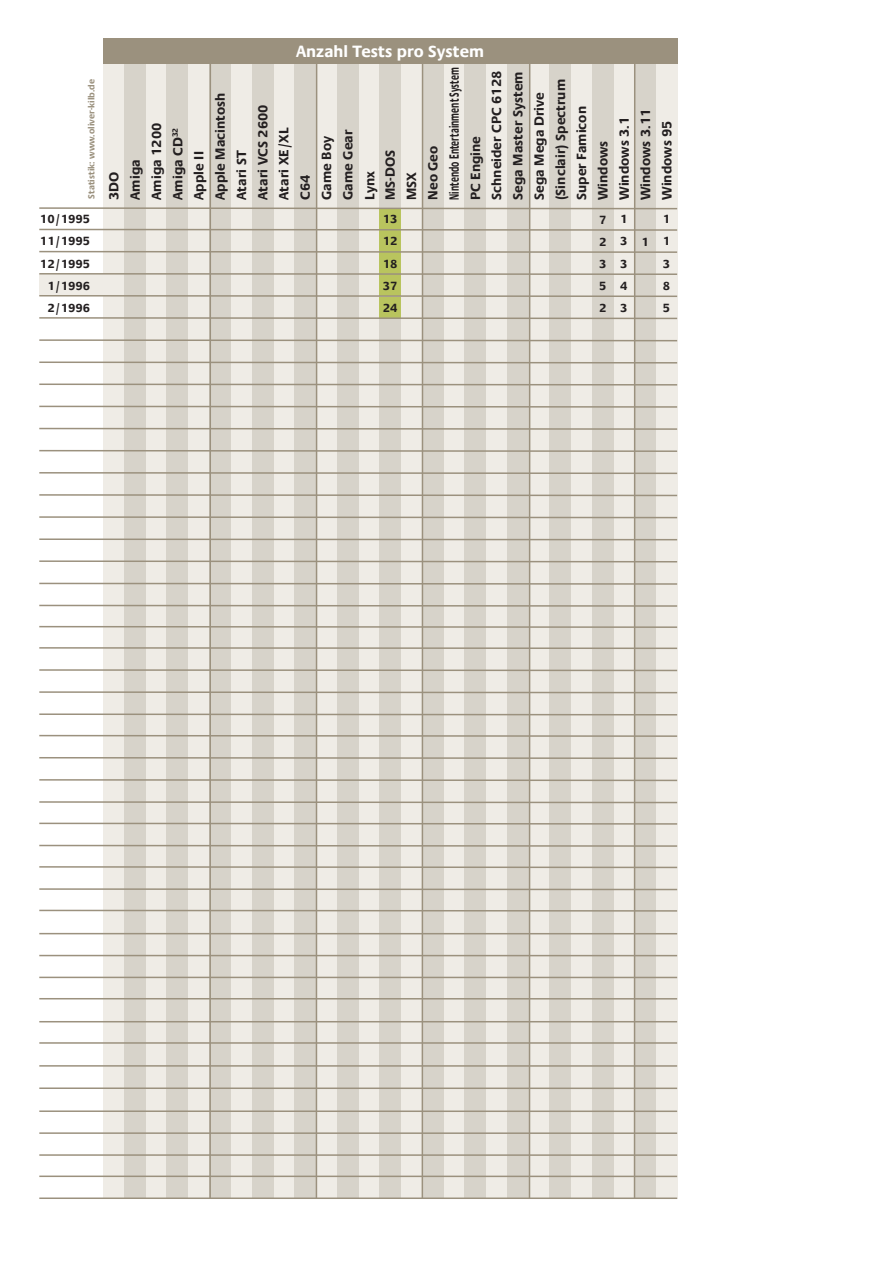
<style>
.page{position:relative;width:893px;height:1263px;background:#fff}
.page>*{position:absolute;margin:0;border:0;box-sizing:border-box;transform-origin:0 0}
.t1{font:700 16.5px "Praxis Com";color:#fff}
.t2{font:700 13.5px/21.3px "Praxis Com";color:#231f20}
.t3{font:700 13.5px/21.3px "Praxis Com";color:#231f20;scale:.64 1}
.t4{font:700 12px/22.2px "Praxis Com";color:#231f20;text-align:justify}
.t5{font:700 9px "Praxis Com";color:#9b917e}
.t6{font:700 7.8px "Praxis Com";color:#231f20}
</style>
<div class="page">
<div style="left:103px;top:64px;width:574px;height:1135px;background:#efece6"></div>
<div style="left:635px;top:64px;width:21px;height:1134px;background:#d7d3ca"></div>
<div style="left:592px;top:64px;width:21px;height:1134px;background:#d7d3ca"></div>
<div style="left:550px;top:64px;width:21px;height:1134px;background:#d7d3ca"></div>
<div style="left:507px;top:64px;width:21px;height:1134px;background:#d7d3ca"></div>
<div style="left:464px;top:64px;width:22px;height:1134px;background:#d7d3ca"></div>
<div style="left:422px;top:64px;width:21px;height:1134px;background:#d7d3ca"></div>
<div style="left:379px;top:64px;width:22px;height:1134px;background:#d7d3ca"></div>
<div style="left:337px;top:64px;width:21px;height:1134px;background:#d7d3ca"></div>
<div style="left:294px;top:64px;width:22px;height:1134px;background:#d7d3ca"></div>
<div style="left:252px;top:64px;width:21px;height:1134px;background:#d7d3ca"></div>
<div style="left:209px;top:64px;width:22px;height:1134px;background:#d7d3ca"></div>
<div style="left:167px;top:64px;width:21px;height:1134px;background:#d7d3ca"></div>
<div style="left:124px;top:64px;width:22px;height:1134px;background:#d7d3ca"></div>
<div style="left:103px;top:38px;width:574px;height:26px;background:#9b917e"></div>
<div style="left:379px;top:208px;width:22px;height:22px;background:#b9c45e"></div>
<div style="left:379px;top:230px;width:22px;height:22px;background:#b9c45e"></div>
<div style="left:379px;top:253px;width:22px;height:21px;background:#b9c45e"></div>
<div style="left:39px;top:275px;width:64px;height:21px;background:#efece6"></div>
<div style="left:379px;top:275px;width:22px;height:21px;background:#b9c45e"></div>
<div style="left:379px;top:297px;width:22px;height:21px;background:#b9c45e"></div>
<hr style="left:39px;top:933px;width:638px;height:1px;background:#9b917e">
<svg style="left:39px;top:909px;width:639px;height:3px"></svg>
<svg style="left:39px;top:887px;width:639px;height:4px"></svg>
<svg style="left:39px;top:865px;width:639px;height:4px"></svg>
<svg style="left:39px;top:844px;width:639px;height:3px"></svg>
<svg style="left:39px;top:822px;width:639px;height:3px"></svg>
<svg style="left:39px;top:800px;width:639px;height:4px"></svg>
<svg style="left:39px;top:778px;width:639px;height:4px"></svg>
<svg style="left:39px;top:756px;width:639px;height:4px"></svg>
<svg style="left:39px;top:734px;width:639px;height:4px"></svg>
<svg style="left:39px;top:713px;width:639px;height:3px"></svg>
<svg style="left:39px;top:690px;width:639px;height:4px"></svg>
<svg style="left:39px;top:668px;width:639px;height:4px"></svg>
<svg style="left:39px;top:646px;width:639px;height:4px"></svg>
<svg style="left:39px;top:625px;width:639px;height:4px"></svg>
<svg style="left:39px;top:604px;width:639px;height:3px"></svg>
<svg style="left:39px;top:582px;width:639px;height:3px"></svg>
<svg style="left:39px;top:560px;width:639px;height:3px"></svg>
<svg style="left:39px;top:538px;width:639px;height:3px"></svg>
<svg style="left:39px;top:515px;width:639px;height:4px"></svg>
<svg style="left:39px;top:493px;width:639px;height:4px"></svg>
<svg style="left:39px;top:471px;width:639px;height:4px"></svg>
<svg style="left:39px;top:449px;width:639px;height:4px"></svg>
<svg style="left:39px;top:427px;width:639px;height:4px"></svg>
<svg style="left:39px;top:405px;width:639px;height:3px"></svg>
<svg style="left:39px;top:383px;width:639px;height:3px"></svg>
<svg style="left:39px;top:361px;width:639px;height:3px"></svg>
<svg style="left:39px;top:339px;width:639px;height:3px"></svg>
<svg style="left:39px;top:316px;width:639px;height:4px"></svg>
<svg style="left:39px;top:294px;width:639px;height:4px"></svg>
<svg style="left:39px;top:272px;width:639px;height:4px"></svg>
<svg style="left:39px;top:250px;width:639px;height:4px"></svg>
<svg style="left:39px;top:228px;width:639px;height:4px"></svg>
<svg style="left:39px;top:207px;width:639px;height:3px"></svg>
<hr style="left:39px;top:955px;width:638px;height:1px;background:#9b917e">
<hr style="left:39px;top:977px;width:638px;height:1px;background:#9b917e">
<hr style="left:39px;top:998px;width:638px;height:1px;background:#9b917e">
<hr style="left:39px;top:1021px;width:638px;height:1px;background:#9b917e">
<hr style="left:39px;top:1042px;width:638px;height:2px;background:#9b917e">
<hr style="left:39px;top:1065px;width:638px;height:2px;background:#9b917e">
<hr style="left:39px;top:1087px;width:638px;height:2px;background:#9b917e">
<hr style="left:39px;top:1110px;width:638px;height:2px;background:#9b917e">
<hr style="left:39px;top:1132px;width:638px;height:2px;background:#9b917e">
<hr style="left:39px;top:1154px;width:638px;height:2px;background:#9b917e">
<hr style="left:39px;top:1175px;width:638px;height:2px;background:#9b917e">
<hr style="left:39px;top:1197px;width:638px;height:2px;background:#9b917e">
<hr style="left:209px;top:64px;width:2px;height:1134px;background:#9b917e">
<hr style="left:316px;top:64px;width:1px;height:1134px;background:#9b917e">
<hr style="left:422px;top:64px;width:1px;height:1134px;background:#9b917e">
<hr style="left:529px;top:64px;width:1px;height:1134px;background:#9b917e">
<hr style="left:634px;top:64px;width:1px;height:1134px;background:#9b917e">
<p class="t5" style="left:86px;top:199px;width:121px;rotate:-90deg">Statistik: www.oliver-kilb.de</p>
<p class="t2" style="left:103px;top:200px;width:30px;rotate:-90deg">3DO</p>
<p class="t2" style="left:146px;top:200px;width:79px;rotate:-90deg">Amiga 1200<br>Amiga CD</p>
<p class="t6" style="left:171px;top:137px;width:11px;rotate:-90deg">32</p>
<p class="t2" style="left:125px;top:200px;width:42px;rotate:-90deg">Amiga</p>
<p class="t2" style="left:188px;top:200px;width:50px;rotate:-90deg">Apple II</p>
<p class="t2" style="left:210px;top:200px;width:109px;rotate:-90deg">Apple Macintosh</p>
<p class="t1" style="left:296px;top:42px;width:190px">Anzahl Tests pro System</p>
<p class="t2" style="left:231px;top:200px;width:97px;rotate:-90deg">Atari ST<br>Atari VCS 2600<br>Atari XE/XL<br>C64</p>
<p class="t2" style="left:316px;top:200px;width:72px;rotate:-90deg">Game Boy<br>Game Gear<br>Lynx</p>
<p class="t2" style="left:380px;top:200px;width:52px;rotate:-90deg">MS-DOS<br>MSX</p>
<p class="t2" style="left:422px;top:200px;width:56px;rotate:-90deg">Neo Geo</p>
<p class="t3" style="left:443px;top:200px;width:209px;rotate:-90deg">Nintendo Entertainment System<br>PC Engine<br>Schneider CPC 6128<br>Sega Master System</p>
<p class="t4" style="left:40px;top:208px;width:52px">10/1995</p>
<p class="t4" style="left:383px;top:208px;width:16px">13</p>
<p class="t4" style="left:40px;top:230px;width:52px">11/1995</p>
<p class="t4" style="left:383px;top:230px;width:16px">12</p>
<p class="t4" style="left:40px;top:252px;width:52px">12/1995</p>
<p class="t4" style="left:383px;top:252px;width:16px">18</p>
<p class="t4" style="left:47px;top:274px;width:44px">1/1996</p>
<p class="t4" style="left:383px;top:274px;width:16px">37</p>
<p class="t4" style="left:47px;top:297px;width:44px">2/1996</p>
<p class="t4" style="left:383px;top:297px;width:16px">24</p>
<p class="t2" style="left:528px;top:200px;width:122px;rotate:-90deg">Sega Mega Drive (Sinclair) Spectrum<br>Super Famicon</p>
<p class="t2" style="left:592px;top:200px;width:61px;rotate:-90deg">Windows</p>
<p class="t4" style="left:599px;top:208px;width:9px">7<br>2<br>3<br>5<br>2</p>
<p class="t2" style="left:614px;top:200px;width:85px;rotate:-90deg">Windows 3.1</p>
<p class="t4" style="left:620px;top:208px;width:9px">1<br>3<br>3<br>4<br>3</p>
<p class="t2" style="left:635px;top:200px;width:93px;rotate:-90deg">Windows 3.11</p>
<p class="t4" style="left:642px;top:230px;width:9px">1</p>
<p class="t2" style="left:656px;top:200px;width:81px;rotate:-90deg">Windows 95</p>
<p class="t4" style="left:663px;top:208px;width:9px">1<br>1<br>3<br>8<br>5</p>
</div>
